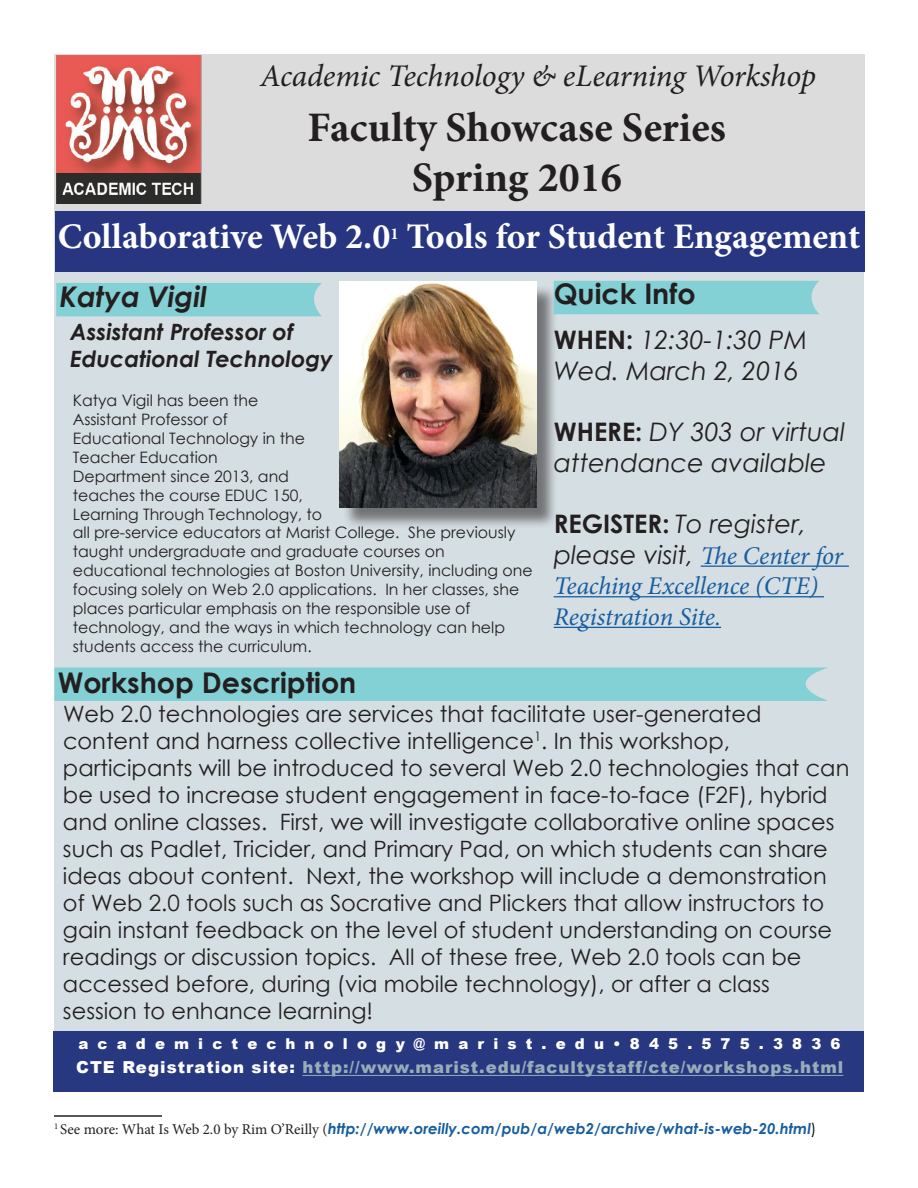
<style>
.page{position:relative;width:918px;height:1188px;background:#fff}
.page>*{position:absolute;margin:0;border:0;box-sizing:border-box;transform-origin:0 0}
.t1{font:700 42px "Minion Pro";color:#231f20}
.t2{font:700 36px "Minion Pro";letter-spacing:-.005em;color:#fff}
.t3{font:italic 31.5px "Minion Pro";letter-spacing:-.005em;color:#231f20}
.t4{font:700 28.5px "Century Gothic";color:#231f20}
.t5{font:italic 700 28.5px "Century Gothic";color:#231f20}
.t6{font:italic 25.5px/30.6px "Century Gothic";color:#231f20}
.t7{font:italic 25.5px "Minion Pro";letter-spacing:-.01em;color:#175d9e}
.t8{font:22.5px/27px "Century Gothic";color:#231f20}
.t9{font:italic 700 22.5px/27px "Century Gothic";color:#231f20}
.t10{font:900 16.5px "Arial";letter-spacing:.06em;color:#97adba}
.t11{font:15.75px/18.9px "Century Gothic";color:#231f20}
.t12{font:italic 700 15px "Century Gothic";color:#175d9e}
.t13{font:900 15px "Arial";letter-spacing:.61em;color:#fff}
.s1{font-weight:700;font-style:normal}
.s2{font-family:"Minion Pro";color:#175d9e}
.s3{color:#fff}
.s4{font-family:"Minion Pro";font-weight:400;font-style:normal;color:#231f20}
.s5{font-weight:400;font-style:normal;color:#000}
</style>
<div class="page">
<div style="left:54px;top:56px;width:810px;height:977px;background:#d5dee3"></div>
<div style="left:54px;top:54px;width:810px;height:157px;background:#dcdcdc"></div>
<img style="left:57px;top:55px;width:145px;height:148px">
<div style="left:55px;top:211px;width:809px;height:61px;background:#283682"></div>
<hr style="left:54px;top:1115px;width:108px;height:2px;background:#231f20">
<hr style="left:701px;top:566px;width:148px;height:1px;background:#175d9e">
<hr style="left:554px;top:596px;width:270px;height:1px;background:#175d9e">
<hr style="left:554px;top:627px;width:167px;height:1px;background:#175d9e">
<div style="left:343px;top:284px;width:216px;height:245px;background:#231f20;opacity:.56"></div>
<img style="left:340px;top:281px;width:196px;height:226px">
<div style="left:54px;top:668px;width:774px;height:33px;background:#83d0d5"></div>
<div style="left:554px;top:281px;width:265px;height:33px;background:#83d0d5"></div>
<div style="left:53px;top:1031px;width:811px;height:60px;background:#273780"></div>
<hr style="left:302px;top:1075px;width:541px;height:1px;background:#97adba">
<div style="left:56px;top:283px;width:266px;height:33px;background:#83d0d5"></div>
<p class="t3" style="left:260px;top:54px;width:558px">Academic Technology &amp; eLearning Workshop</p>
<p class="t1" style="left:308px;top:98px;width:420px">Faculty Showcase Series</p>
<p class="t1" style="left:412px;top:148px;width:211px">Spring 2016</p>
<p class="t2" style="left:58px;top:211px;width:804px">Collaborative Web 2.0<sup>1</sup> Tools for Student Engagement</p>
<p class="t5" style="left:59px;top:275px;width:149px">Katya Vigil</p>
<p class="t9" style="left:70px;top:317px;width:265px">Assistant Professor of<br>Educational Technology</p>
<p class="t11" style="left:73px;top:391px;width:187px">Katya Vigil has been the</p>
<p class="t11" style="left:73px;top:410px;width:157px">Assistant Professor of</p>
<p class="t11" style="left:73px;top:429px;width:234px">Educational Technology in the<br>Teacher Education</p>
<p class="t11" style="left:73px;top:466px;width:444px">Department since 2013, and<br>teaches the course EDUC 150,<br>Learning Through Technology, to<br>all pre-service educators at Marist College. She previously taught undergraduate and graduate courses on</p>
<p class="t11" style="left:73px;top:561px;width:461px">educational technologies at Boston University, including one focusing solely on Web 2.0 applications. In her classes, she places particular emphasis on the responsible use of</p>
<p class="t11" style="left:73px;top:618px;width:434px">technology, and the ways in which technology can help students access the curriculum.</p>
<p class="t4" style="left:58px;top:661px;width:300px">Workshop Description</p>
<p class="t4" style="left:554px;top:272px;width:143px">Quick Info</p>
<p class="t6" style="left:554px;top:325px;width:255px"><span class="s1">WHEN:</span> 12:30-1:30 PM</p>
<p class="t6" style="left:554px;top:355px;width:247px">Wed. March 2, 2016</p>
<p class="t6" style="left:554px;top:416px;width:293px"><span class="s1">WHERE:</span> DY 303 or virtual</p>
<p class="t6" style="left:554px;top:447px;width:275px">attendance available</p>
<p class="t6" style="left:554px;top:508px;width:291px"><span class="s1">REGISTER:</span> To register, please visit, <span class="s2">The Center for</span></p>
<p class="t7" style="left:554px;top:569px;width:266px">Teaching Excellence (CTE)</p>
<p class="t7" style="left:554px;top:599px;width:169px">Registration Site.</p>
<p class="t8" style="left:63px;top:700px;width:700px">Web 2.0 technologies are services that facilitate user-generated</p>
<p class="t8" style="left:63px;top:727px;width:668px">content and harness collective intelligence<sup>1</sup>. In this workshop,</p>
<p class="t8" style="left:63px;top:754px;width:788px">participants will be introduced to several Web 2.0 technologies that can be used to increase student engagement in face-to-face (F2F), hybrid and online classes. First, we will investigate collaborative online spaces such as Padlet, Tricider, and Primary Pad, on which students can share ideas about content. Next, the workshop will include a demonstration of Web 2.0 tools such as Socrative and Plickers that allow instructors to gain instant feedback on the level of student understanding on course</p>
<p class="t8" style="left:63px;top:943px;width:740px">readings or discussion topics. All of these free, Web 2.0 tools can be</p>
<p class="t8" style="left:63px;top:970px;width:708px">accessed before, during (via mobile technology), or after a class</p>
<p class="t8" style="left:63px;top:997px;width:312px">session to enhance learning!</p>
<p class="t13" style="left:78px;top:1033px;width:764px">academictechnology@marist.edu•845.575.3836</p>
<p class="t10" style="left:76px;top:1055px;width:769px"><span class="s3">CTE Registration site:</span> http://www.marist.edu/facultystaff/cte/workshops.html</p>
<p class="t12" style="left:54px;top:1117px;width:764px"><sup>1</sup> <span class="s4">See more: What Is Web 2.0 by Rim O’Reilly (</span>http://www.oreilly.com/pub/a/web2/archive/what-is-web-20.html<span class="s5">)</span></p>
</div>
